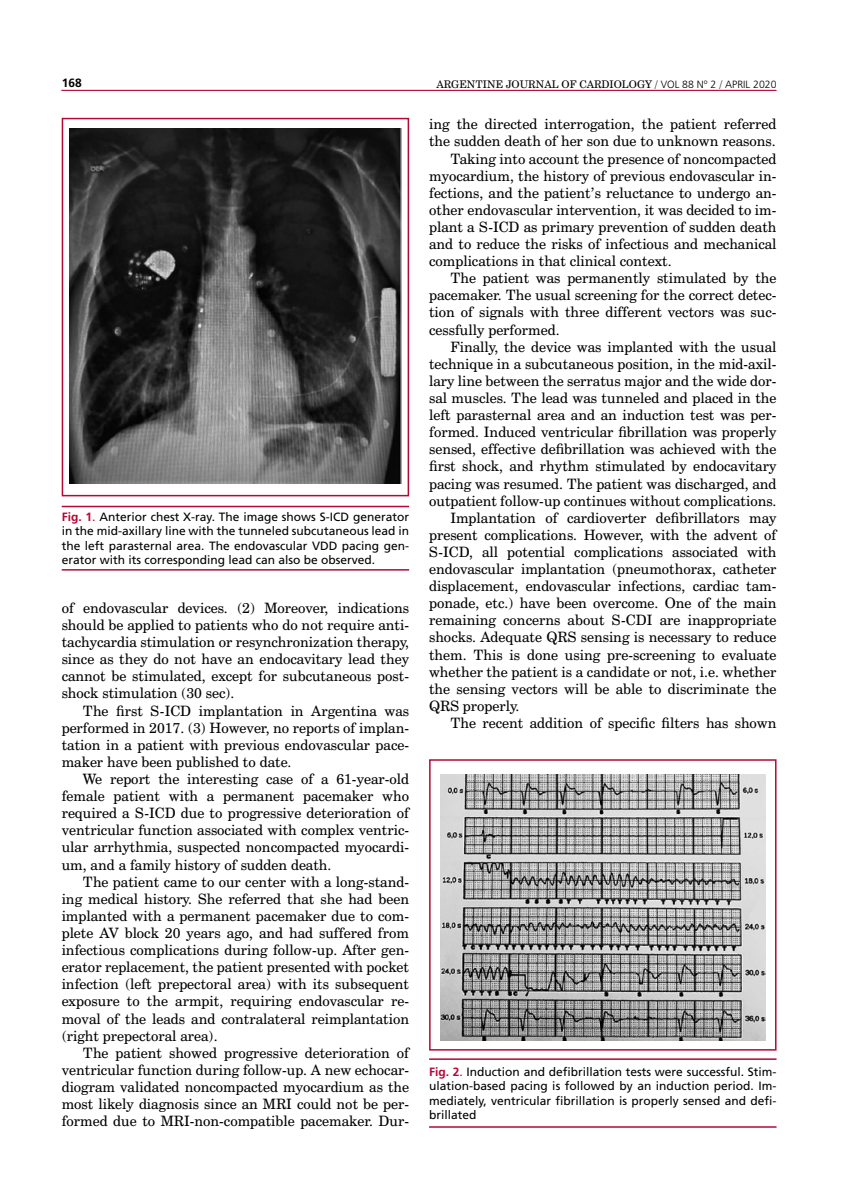
<style>
.page{position:relative;width:851px;height:1191px;background:#fff}
.page>*{position:absolute;margin:0;border:0;box-sizing:border-box;transform-origin:0 0}
.t1{font:14.25px/17.1px "Century Schoolbook BT";color:#000;text-align:justify}
.t2{font:12px/14.4px "Frutiger LT Std";color:#000;text-align:justify}
.t3{font:700 12px "Frutiger LT Std";color:#000}
.t4{font:10.5px "Century Schoolbook BT";color:#000}
.s1{font-family:"Frutiger LT Std";font-weight:300}
.s2{font-weight:700;color:#b30838}
.s3{color:#b30838}
</style>
<div class="page">
<hr style="left:61px;top:90px;width:715px;height:1px;background:#b30838">
<img style="left:70px;top:129px;width:331px;height:355px">
<hr style="left:62px;top:569px;width:347px;height:1px;background:#b30838">
<hr style="left:62px;top:506px;width:347px;height:1px;background:#b30838">
<div style="left:62px;top:118px;width:347px;height:378px;border:2px solid #b30838"></div>
<img style="left:440px;top:775px;width:325px;height:265px">
<hr style="left:429px;top:1126px;width:347px;height:1px;background:#b30838">
<hr style="left:429px;top:1058px;width:347px;height:2px;background:#b30838">
<div style="left:429px;top:759px;width:347px;height:291px;border:2px solid #b30838"></div>
<p class="t3" style="left:62px;top:75px;width:22px">168</p>
<p class="t4" style="left:436px;top:77px;width:341px">ARGENTINE JOURNAL OF CARDIOLOGY / <span class="s1">VOL 88 Nº 2</span> / <span class="s1">APRIL 2020</span></p>
<p class="t2" style="left:62px;top:509px;width:349px"><span class="s2">Fig. 1</span><span class="s3">.</span> Anterior chest X-ray. The image shows S-ICD generator in the mid-axillary line with the tunneled subcutaneous lead in the left parasternal area. The endovascular VDD pacing gen&shy;erator with its corresponding lead can also be observed.</p>
<p class="t1" style="left:62px;top:599px;width:349px">of endovascular devices. (2) Moreover, indications should be applied to patients who do not require anti&shy;tachycardia stimulation or resynchronization therapy, since as they do not have an endocavitary lead they cannot be stimulated, except for subcutaneous post&shy;shock stimulation (30 sec).</p>
<p class="t1" style="left:62px;top:702px;width:349px;text-indent:21px">The first S-ICD implantation in Argentina was performed in 2017. (3) However, no reports of implan&shy;tation in a patient with previous endovascular pace&shy;maker have been published to date.</p>
<p class="t1" style="left:62px;top:770px;width:349px;text-indent:21px">We report the interesting case of a 61-year-old female patient with a permanent pacemaker who required a S-ICD due to progressive deterioration of ventricular function associated with complex ventric&shy;ular arrhythmia, suspected noncompacted myocardi&shy;um, and a family history of sudden death.</p>
<p class="t1" style="left:62px;top:873px;width:349px;text-indent:21px">The patient came to our center with a long-stand&shy;ing medical history. She referred that she had been implanted with a permanent pacemaker due to com&shy;plete AV block 20 years ago, and had suffered from infectious complications during follow-up. After gen&shy;erator replacement, the patient presented with pocket infection (left prepectoral area) with its subsequent exposure to the armpit, requiring endovascular re&shy;moval of the leads and contralateral reimplantation (right prepectoral area).</p>
<p class="t1" style="left:62px;top:1044px;width:349px;text-indent:21px">The patient showed progressive deterioration of ventricular function during follow-up. A new echocar&shy;diogram validated noncompacted myocardium as the most likely diagnosis since an MRI could not be per&shy;formed due to MRI-non-compatible pacemaker. Dur-</p>
<p class="t1" style="left:429px;top:115px;width:349px">ing the directed interrogation, the patient referred</p>
<p class="t1" style="left:429px;top:133px;width:348px">the sudden death of her son due to unknown reasons.</p>
<p class="t1" style="left:450px;top:150px;width:327px">Taking into account the presence of noncompacted</p>
<p class="t1" style="left:429px;top:167px;width:349px">myocardium, the history of previous endovascular in-</p>
<p class="t1" style="left:429px;top:184px;width:349px">fections, and the patient’s reluctance to undergo an-</p>
<p class="t1" style="left:429px;top:201px;width:349px">other endovascular intervention, it was decided to im-</p>
<p class="t1" style="left:429px;top:218px;width:349px">plant a S-ICD as primary prevention of sudden death</p>
<p class="t1" style="left:429px;top:235px;width:349px">and to reduce the risks of infectious and mechanical</p>
<p class="t1" style="left:429px;top:252px;width:244px">complications in that clinical context.</p>
<p class="t1" style="left:450px;top:269px;width:327px">The patient was permanently stimulated by the</p>
<p class="t1" style="left:429px;top:286px;width:349px">pacemaker. The usual screening for the correct detec-</p>
<p class="t1" style="left:429px;top:304px;width:349px">tion of signals with three different vectors was suc-</p>
<p class="t1" style="left:429px;top:321px;width:132px">cessfully performed.</p>
<p class="t1" style="left:450px;top:338px;width:327px">Finally, the device was implanted with the usual</p>
<p class="t1" style="left:429px;top:355px;width:349px">technique in a subcutaneous position, in the mid-axil-</p>
<p class="t1" style="left:429px;top:372px;width:349px">lary line between the serratus major and the wide dor-</p>
<p class="t1" style="left:429px;top:389px;width:349px">sal muscles. The lead was tunneled and placed in the</p>
<p class="t1" style="left:429px;top:406px;width:349px">left parasternal area and an induction test was per-</p>
<p class="t1" style="left:429px;top:423px;width:349px">formed. Induced ventricular fibrillation was properly</p>
<p class="t1" style="left:429px;top:440px;width:349px">sensed, effective defibrillation was achieved with the</p>
<p class="t1" style="left:429px;top:457px;width:349px">first shock, and rhythm stimulated by endocavitary</p>
<p class="t1" style="left:429px;top:475px;width:349px">pacing was resumed. The patient was discharged, and</p>
<p class="t1" style="left:429px;top:492px;width:349px">outpatient follow-up continues without complications.</p>
<p class="t1" style="left:450px;top:509px;width:327px">Implantation of cardioverter defibrillators may</p>
<p class="t1" style="left:429px;top:526px;width:349px">present complications. However, with the advent of</p>
<p class="t1" style="left:429px;top:543px;width:349px">S-ICD, all potential complications associated with</p>
<p class="t1" style="left:429px;top:560px;width:349px">endovascular implantation (pneumothorax, catheter</p>
<p class="t1" style="left:429px;top:577px;width:349px">displacement, endovascular infections, cardiac tam-</p>
<p class="t1" style="left:429px;top:594px;width:349px">ponade, etc.) have been overcome. One of the main</p>
<p class="t1" style="left:429px;top:611px;width:349px">remaining concerns about S-CDI are inappropriate</p>
<p class="t1" style="left:429px;top:628px;width:349px">shocks. Adequate QRS sensing is necessary to reduce</p>
<p class="t1" style="left:429px;top:646px;width:349px">them. This is done using pre-screening to evaluate</p>
<p class="t1" style="left:429px;top:663px;width:349px">whether the patient is a candidate or not, i.e. whether</p>
<p class="t1" style="left:429px;top:680px;width:349px">the sensing vectors will be able to discriminate the</p>
<p class="t1" style="left:429px;top:697px;width:92px">QRS properly.</p>
<p class="t1" style="left:450px;top:714px;width:327px">The recent addition of specific filters has shown</p>
<p class="t2" style="left:429px;top:1064px;width:349px"><span class="s2">Fig. 2</span><span class="s3">.</span> Induction and defibrillation tests were successful. Stim&shy;ulation-based pacing is followed by an induction period. Im&shy;mediately, ventricular fibrillation is properly sensed and defi&shy;brillated</p>
</div>
